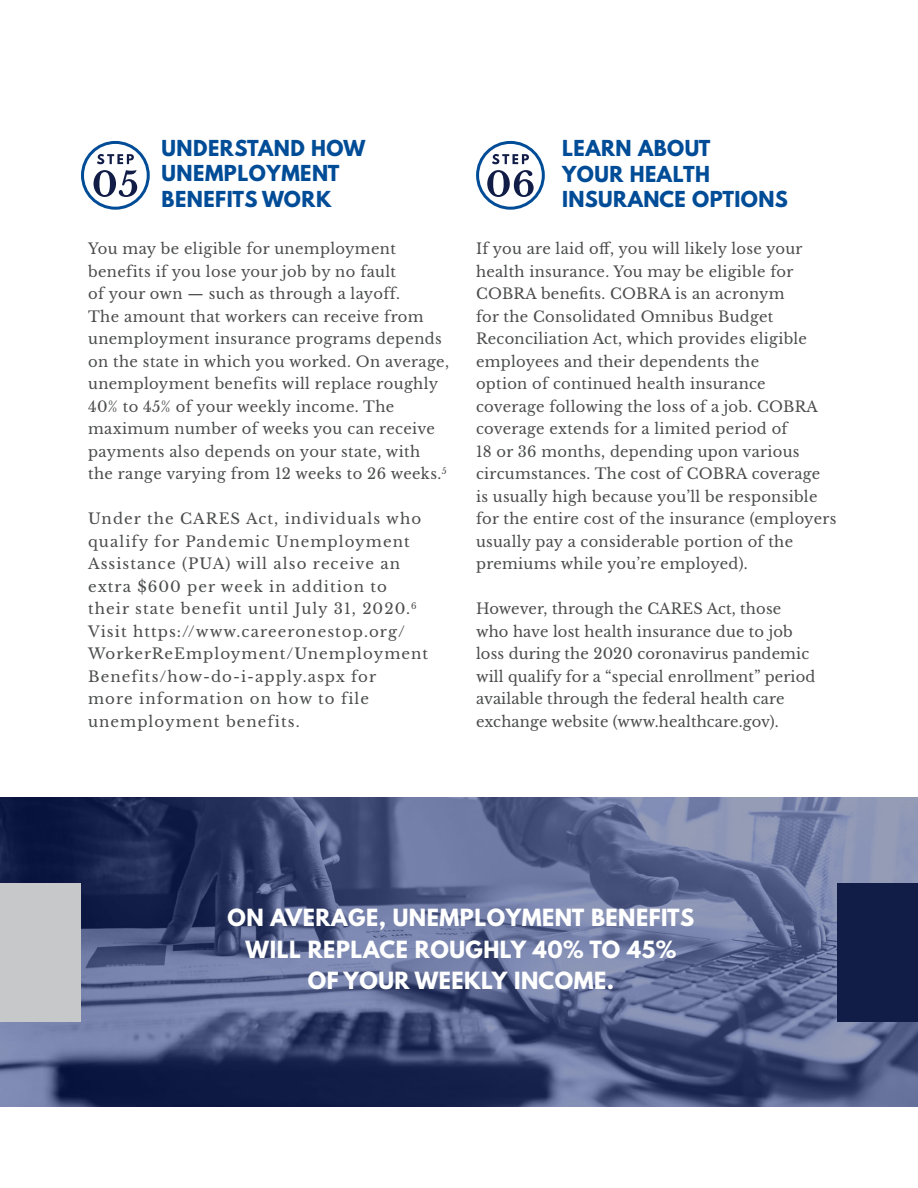
<style>
.page{position:relative;width:918px;height:1188px;background:#fff}
.page>*{position:absolute;margin:0;border:0;box-sizing:border-box;transform-origin:0 0}
.t1{font:700 21px/31.5px "League Spartan";letter-spacing:.025em;color:#fff;text-align:center}
.t2{font:700 19.5px/25.5px "League Spartan";letter-spacing:.025em;color:#004c97}
.t3{font:15px/22.5px "Libre Baskerville";letter-spacing:.02em;color:#4b4c4d}
.t4{font:15px/22.5px "Libre Baskerville";letter-spacing:.07em;color:#4b4c4d}
</style>
<div class="page">
<img style="left:0;top:797px;width:918px;height:310px">
<div style="left:81px;top:141px;width:69px;height:69px;border:3px solid #004c97;border-radius:50%"></div>
<svg style="left:94px;top:170px;width:43px;height:27px"></svg>
<svg style="left:97px;top:154px;width:37px;height:10px"></svg>
<div style="left:476px;top:141px;width:69px;height:69px;border:3px solid #004c97;border-radius:50%"></div>
<svg style="left:487px;top:170px;width:47px;height:27px"></svg>
<svg style="left:492px;top:154px;width:37px;height:10px"></svg>
<div style="left:837px;top:883px;width:81px;height:139px;background:#111d47"></div>
<div style="left:0;top:883px;width:81px;height:138px;background:#c7c8ca"></div>
<p class="t2" style="left:162px;top:135px;width:205px">UNDERSTAND HOW<br>UNEMPLOYMENT</p>
<p class="t2" style="left:162px;top:186px;width:171px">BENEFITS WORK</p>
<p class="t3" style="left:88px;top:237px;width:362px">You may be eligible for unemployment benefits if you lose your job by no fault<br>of your own — such as through a layoff.<br>The amount that workers can receive from unemployment insurance programs depends on the state in which you worked. On average, unemployment benefits will replace roughly 40% to 45% of your weekly income. The maximum number of weeks you can receive payments also depends on your state, with<br>the range varying from 12 weeks to 26 weeks.<sup>5</sup></p>
<p class="t4" style="left:88px;top:507px;width:342px">Under the CARES Act, individuals who qualify for Pandemic Unemployment Assistance (PUA) will also receive an extra $600 per week in addition to their state benefit until July 31, 2020.<sup>6<br></sup>Visit https://www.careeronestop.org/ WorkerReEmployment/Unemployment Benefits/how-do-i-apply.aspx for<br>more information on how to file unemployment benefits.</p>
<p class="t2" style="left:562px;top:135px;width:150px">LEARN ABOUT</p>
<p class="t2" style="left:562px;top:161px;width:150px">YOUR HEALTH</p>
<p class="t2" style="left:562px;top:186px;width:227px">INSURANCE OPTIONS</p>
<p class="t3" style="left:476px;top:237px;width:362px">If you are laid off, you will likely lose your health insurance. You may be eligible for COBRA benefits. COBRA is an acronym<br>for the Consolidated Omnibus Budget Reconciliation Act, which provides eligible employees and their dependents the<br>option of continued health insurance coverage following the loss of a job. COBRA coverage extends for a limited period of<br>18 or 36 months, depending upon various circumstances. The cost of COBRA coverage<br>is usually high because you’ll be responsible for the entire cost of the insurance (employers usually pay a considerable portion of the premiums while you’re employed).</p>
<p class="t3" style="left:476px;top:597px;width:341px">However, through the CARES Act, those who have lost health insurance due to job loss during the 2020 coronavirus pandemic will qualify for a “special enrollment” period available through the federal health care exchange website (www.healthcare.gov).</p>
<p class="t1" style="left:228px;top:902px;width:468px">ON AVERAGE, UNEMPLOYMENT BENEFITS<br>WILL REPLACE ROUGHLY 40% TO 45%</p>
<p class="t1" style="left:308px;top:965px;width:308px">OF YOUR WEEKLY INCOME.</p>
</div>
